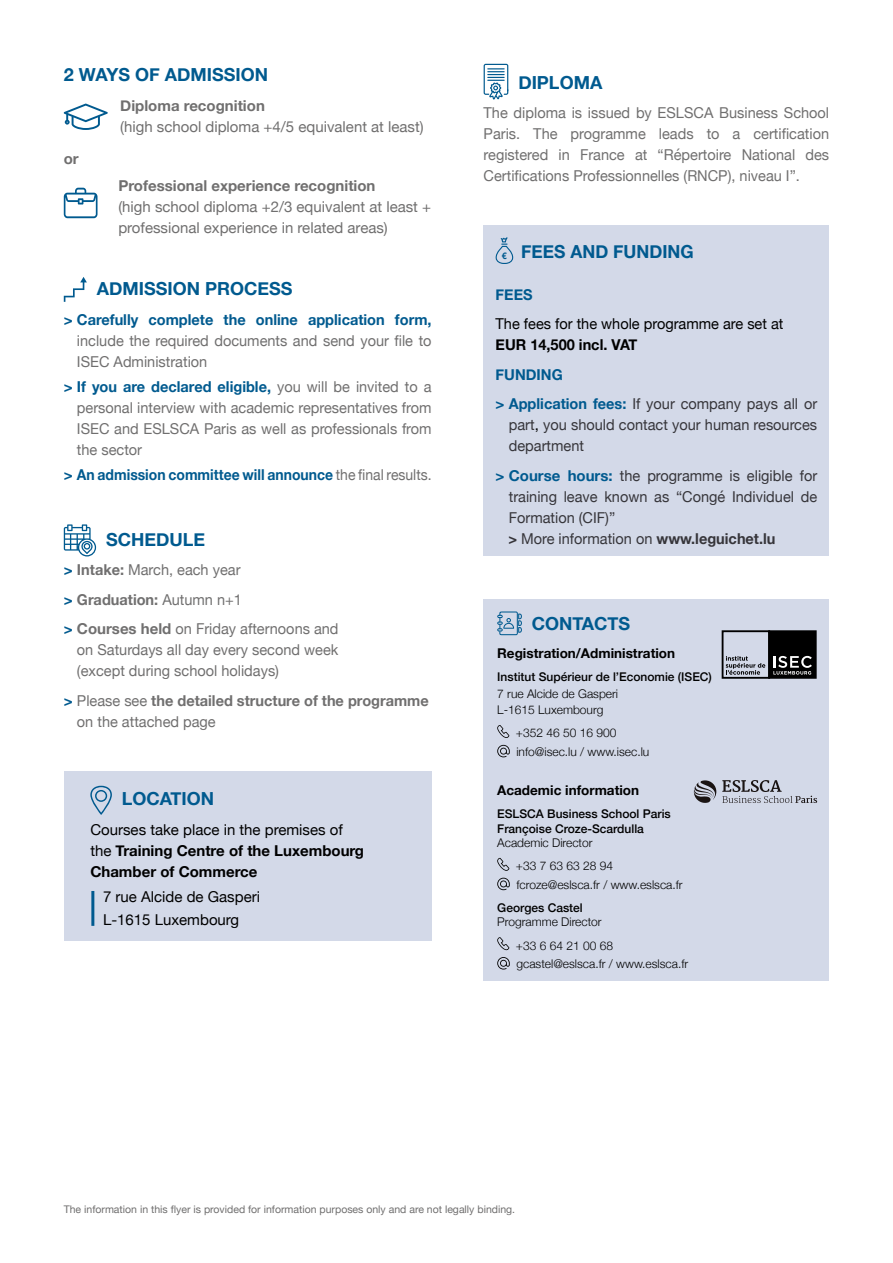
<style>
.page{position:relative;width:893px;height:1263px;background:#fff}
.page>*{position:absolute;margin:0;border:0;box-sizing:border-box;transform-origin:0 0}
.t1{font:700 18px "Helvetica Neue";color:#005a8f}
.t2{font:15px/21px "Helvetica Neue";color:#706f6f}
.t3{font:15px/21px "Helvetica Neue";color:#36353a}
.t4{font:700 15px/29.5px "Helvetica Neue";color:#005a8f}
.t5{font:700 15px/21px "Helvetica Neue";color:#706f6f}
.t6{font:700 15px/21px "Helvetica Neue";color:#000}
.t7{font:15px/23.1px "Helvetica Neue";color:#000}
.t8{font:700 13.5px "Helvetica Neue";color:#000}
.t9{font:300 12px/23.4px "Helvetica Neue";color:#000}
.t10{font:500 12px/14.4px "Helvetica Neue";color:#000}
.t11{font:10.5px "Helvetica Neue";color:#706f6f}
.s1{font-weight:700;color:#005a8f}
.s2{font-weight:400;color:#706f6f}
.s3{font-weight:700}
.s4{color:#005a8f}
.s5{font-weight:400}
.s6{font-size:9px}
.s7{font-weight:400;color:#36353a}
.s8{color:#000}
</style>
<div class="page">
<svg style="left:64px;top:104px;width:44px;height:26px"></svg>
<svg style="left:64px;top:188px;width:34px;height:30px"></svg>
<svg style="left:64px;top:277px;width:23px;height:25px"></svg>
<svg style="left:64px;top:524px;width:32px;height:32px"></svg>
<svg style="left:484px;top:64px;width:24px;height:35px"></svg>
<div style="left:484px;top:225px;width:345px;height:331px;background:#d3d9e8"></div>
<svg style="left:495px;top:237px;width:18px;height:27px"></svg>
<div style="left:484px;top:599px;width:345px;height:381px;background:#d3d9e8"></div>
<svg style="left:497px;top:611px;width:25px;height:24px"></svg>
<svg style="left:497px;top:725px;width:12px;height:13px"></svg>
<svg style="left:497px;top:745px;width:13px;height:12px"></svg>
<svg style="left:497px;top:858px;width:12px;height:13px"></svg>
<svg style="left:497px;top:878px;width:13px;height:12px"></svg>
<svg style="left:497px;top:937px;width:12px;height:13px"></svg>
<svg style="left:497px;top:957px;width:13px;height:12px"></svg>
<div style="left:722px;top:630px;width:48px;height:49px;border:2px solid #000"></div>
<svg style="left:726px;top:656px;width:39px;height:19px"></svg>
<div style="left:769px;top:631px;width:47px;height:47px;background:#000"></div>
<div style="left:768px;top:630px;width:49px;height:49px;border:2px solid #000"></div>
<svg style="left:773px;top:656px;width:39px;height:19px"></svg>
<div style="left:64px;top:771px;width:368px;height:169px;background:#d3d9e8"></div>
<svg style="left:90px;top:786px;width:22px;height:29px"></svg>
<hr style="left:91px;top:891px;width:3px;height:35px;background:#005a8f">
<svg style="left:722px;top:780px;width:95px;height:23px"></svg>
<svg style="left:694px;top:780px;width:22px;height:23px"></svg>
<p class="t1" style="left:64px;top:61px;width:206px">2 WAYS OF ADMISSION</p>
<p class="t5" style="left:120px;top:95px;width:146px">Diploma recognition</p>
<p class="t2" style="left:120px;top:117px;width:305px">(high school diploma +4/5 equivalent at least)</p>
<p class="t5" style="left:64px;top:149px;width:16px">or</p>
<p class="t5" style="left:118px;top:175px;width:259px">Professional experience recognition</p>
<p class="t2" style="left:118px;top:197px;width:314px">(high school diploma +2/3 equivalent at least + professional experience in related areas)</p>
<p class="t1" style="left:97px;top:275px;width:197px">ADMISSION PROCESS</p>
<p class="t4" style="left:64px;top:305px;width:369px">&gt; Carefully complete the online application form,</p>
<p class="t2" style="left:77px;top:331px;width:356px">include the required documents and send your file to<br>ISEC Administration</p>
<p class="t2" style="left:77px;top:377px;width:356px;text-align:justify;text-indent:-13px"><span class="s1">&gt; If you are declared eligible,</span> you will be invited to a personal interview with academic representatives from ISEC and ESLSCA Paris as well as professionals from the sector</p>
<p class="t4" style="left:64px;top:461px;width:369px">&gt; An admission committee will announce <span class="s2">the final results.</span></p>
<p class="t1" style="left:106px;top:525px;width:101px">SCHEDULE</p>
<p class="t2" style="left:64px;top:556px;width:276px;line-height:29.5px"><span class="s1">&gt;</span> <span class="s3">Intake:</span> March, each year<br><span class="s1">&gt;</span> <span class="s3">Graduation:</span> Autumn n+1<br><span class="s1">&gt;</span> <span class="s3">Courses held</span> on Friday afternoons and</p>
<p class="t2" style="left:77px;top:640px;width:263px">on Saturdays all day every second week (except during school holidays)</p>
<p class="t5" style="left:77px;top:690px;width:353px;text-indent:-13px"><span class="s4">&gt;</span> <span class="s5">Please see</span> the detailed structure of the programme <span class="s5">on the attached page</span></p>
<p class="t1" style="left:122px;top:785px;width:94px">LOCATION</p>
<p class="t6" style="left:90px;top:819px;width:275px"><span class="s5">Courses take place in the premises of the</span> Training Centre of the Luxembourg<br>Chamber of Commerce</p>
<p class="t7" style="left:103px;top:886px;width:158px">7 rue Alcide de Gasperi<br>L-1615 Luxembourg</p>
<p class="t1" style="left:518px;top:68px;width:85px">DIPLOMA</p>
<p class="t2" style="left:484px;top:103px;width:347px;text-align:justify">The diploma is issued by ESLSCA Business School Paris. The programme leads to a certification registered in France at “Répertoire National des Certifications Professionnelles (RNCP), niveau I”.</p>
<p class="t1" style="left:502px;top:237px;width:193px"><span class="s6">€</span> FEES AND FUNDING</p>
<p class="t4" style="left:496px;top:280px;width:38px">FEES</p>
<p class="t7" style="left:496px;top:313px;width:289px">The fees for the whole programme are set at</p>
<p class="t6" style="left:496px;top:335px;width:143px">EUR 14,500 incl. VAT</p>
<p class="t4" style="left:496px;top:360px;width:323px">FUNDING<br>&gt; Application fees: <span class="s7">If your company pays all or</span></p>
<p class="t3" style="left:509px;top:415px;width:310px">part<span class="s8">,</span> you should contact your human resources department</p>
<p class="t3" style="left:508px;top:466px;width:310px;text-indent:-13px"><span class="s1">&gt; Course hours:</span> the programme is eligible for training leave known as “Congé Individuel de Formation (CIF)”<br><span class="s3">&gt;</span> More information on <span class="s3">www.leguichet.lu</span></p>
<p class="t1" style="left:532px;top:609px;width:100px">CONTACTS</p>
<p class="t8" style="left:497px;top:643px;width:179px">Registration/Administration</p>
<p class="t10" style="left:497px;top:669px;width:216px">Institut Supérieur de l’Economie (ISEC)</p>
<p class="t9" style="left:497px;top:684px;width:122px;line-height:16.5px">7 rue Alcide de Gasperi<br>L-1615 Luxembourg</p>
<p class="t9" style="left:516px;top:723px;width:135px;line-height:18.6px">+352 46 50 16 900 info@isec.lu / www.isec.lu</p>
<p class="t8" style="left:497px;top:780px;width:143px">Academic information</p>
<p class="t10" style="left:497px;top:806px;width:175px">ESLSCA Business School Paris<br>Françoise Croze-Scardulla</p>
<p class="t9" style="left:516px;top:830px;width:99px;text-indent:-19px">Academic Director +33 7 63 63 28 94</p>
<p class="t9" style="left:516px;top:872px;width:168px">fcroze@eslsca.fr / www.eslsca.fr</p>
<p class="t10" style="left:497px;top:899px;width:87px">Georges Castel</p>
<p class="t9" style="left:516px;top:909px;width:99px;text-indent:-19px">Programme Director +33 6 64 21 00 68</p>
<p class="t9" style="left:516px;top:951px;width:173px">gcastel@eslsca.fr / www.eslsca.fr</p>
<p class="t11" style="left:64px;top:1202px;width:453px">The information in this flyer is provided for information purposes only and are not legally binding.</p>
</div>
